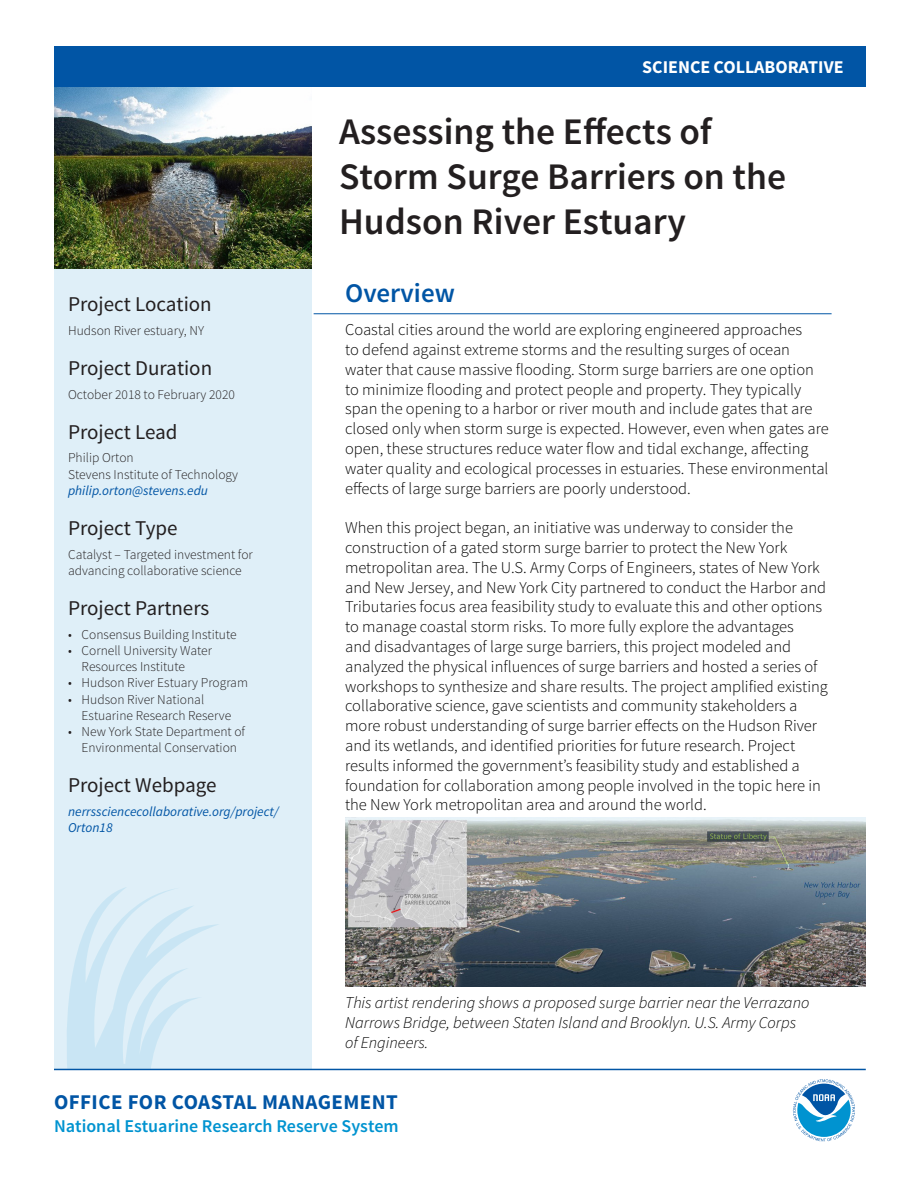
<style>
.page{position:relative;width:918px;height:1188px;background:#fff}
.page>*{position:absolute;margin:0;border:0;box-sizing:border-box;transform-origin:0 0}
.t1{font:600 37.5px/45px "Source Sans Pro";color:#231f20}
.t2{font:600 27px "Source Sans Pro";color:#0155a5}
.h2_side{font:21px "Source Sans Pro";color:#231f20}
.ocm{font:700 21px "Source Sans Pro";letter-spacing:.02em;color:#0155a5}
.nerrs{font:600 18px "Source Sans Pro";color:#0093d0}
.title_header{font:700 18px "Source Sans Pro";color:#fff}
.t3{font:300 16.5px/19.8px "Source Sans Pro";color:#000}
.t4{font:italic 300 16.5px/19.8px "Source Sans Pro";color:#000}
.ul_side{font:300 13.5px/16.2px "Source Sans Pro";color:#231f20}
.p_side{font:italic 13.5px/16.2px "Source Sans Pro";color:#0155a5}
.p_side-2{font:300 13.5px "Source Sans Pro";color:#231f20}
</style>
<div class="page">
<div style="left:54px;top:77px;width:258px;height:992px;background:#dfeff8"></div>
<div style="left:54px;top:46px;width:812px;height:41px;background:#0155a5"></div>
<hr style="left:314px;top:314px;width:518px;height:1px;background:#0155a5">
<svg style="left:65px;top:887px;width:155px;height:182px"></svg>
<hr style="left:54px;top:1069px;width:812px;height:1px;background:#0155a5">
<img style="left:54px;top:87px;width:258px;height:182px">
<svg style="left:793px;top:1079px;width:62px;height:62px"></svg>
<img style="left:345px;top:818px;width:521px;height:169px">
<p class="title_header" style="left:642px;top:55px;width:203px">SCIENCE COLLABORATIVE</p>
<p class="h2_side" style="left:68px;top:291px;width:145px">Project Location</p>
<p class="ul_side" style="left:68px;top:322px;width:138px">Hudson River estuary, NY</p>
<p class="h2_side" style="left:68px;top:355px;width:146px">Project Duration</p>
<p class="p_side-2" style="left:68px;top:386px;width:168px">October 2018 to February 2020</p>
<p class="h2_side" style="left:68px;top:419px;width:111px">Project Lead</p>
<p class="p_side-2" style="left:68px;top:450px;width:67px">Philip Orton</p>
<p class="p_side-2" style="left:68px;top:466px;width:171px">Stevens Institute of Technology</p>
<p class="p_side" style="left:68px;top:482px;width:141px">philip.orton@stevens.edu</p>
<p class="h2_side" style="left:68px;top:515px;width:111px">Project Type</p>
<p class="ul_side" style="left:68px;top:546px;width:186px">Catalyst – Targeted investment for advancing collaborative science</p>
<p class="h2_side" style="left:68px;top:595px;width:143px">Project Partners</p>
<p class="ul_side" style="left:68px;top:626px;width:170px">• Consensus Building Institute</p>
<p class="ul_side" style="left:82px;top:643px;width:132px;text-indent:-14px">• Cornell University Water<br>Resources Institute</p>
<p class="ul_side" style="left:68px;top:675px;width:181px">• Hudson River Estuary Program</p>
<p class="ul_side" style="left:82px;top:691px;width:151px;text-indent:-14px">• Hudson River National<br>Estuarine Research Reserve</p>
<p class="ul_side" style="left:68px;top:724px;width:179px;text-align:center">• New York State Department of<br>Environmental Conservation</p>
<p class="h2_side" style="left:68px;top:772px;width:150px">Project Webpage</p>
<p class="p_side" style="left:68px;top:804px;width:212px">nerrssciencecollaborative.org/project/<br>Orton18</p>
<p class="t1" style="left:339px;top:110px;width:448px">Assessing the Effects of<br>Storm Surge Barriers on the<br>Hudson River Estuary</p>
<p class="t2" style="left:345px;top:276px;width:111px">Overview</p>
<p class="t3" style="left:345px;top:320px;width:485px">Coastal cities around the world are exploring engineered approaches<br>to defend against extreme storms and the resulting surges of ocean water that cause massive flooding. Storm surge barriers are one option to minimize flooding and protect people and property. They typically span the opening to a harbor or river mouth and include gates that are closed only when storm surge is expected. However, even when gates are open, these structures reduce water flow and tidal exchange, affecting water quality and ecological processes in estuaries. These environmental effects of large surge barriers are poorly understood.</p>
<p class="t3" style="left:345px;top:518px;width:484px">When this project began, an initiative was underway to consider the construction of a gated storm surge barrier to protect the New York metropolitan area. The U.S. Army Corps of Engineers, states of New York and New Jersey, and New York City partnered to conduct the Harbor and Tributaries focus area feasibility study to evaluate this and other options to manage coastal storm risks. To more fully explore the advantages<br>and disadvantages of large surge barriers, this project modeled and analyzed the physical influences of surge barriers and hosted a series of workshops to synthesize and share results. The project amplified existing collaborative science, gave scientists and community stakeholders a more robust understanding of surge barrier effects on the Hudson River and its wetlands, and identified priorities for future research. Project results informed the government’s feasibility study and established a foundation for collaboration among people involved in the topic here in the New York metropolitan area and around the world.</p>
<p class="t4" style="left:345px;top:993px;width:466px">This artist rendering shows a proposed surge barrier near the Verrazano<br>Narrows Bridge, between Staten Island and Brooklyn. U.S. Army Corps of Engineers.</p>
<p class="ocm" style="left:54px;top:1088px;width:345px">OFFICE FOR COASTAL MANAGEMENT</p>
<p class="nerrs" style="left:54px;top:1115px;width:346px">National Estuarine Research Reserve System</p>
</div>
